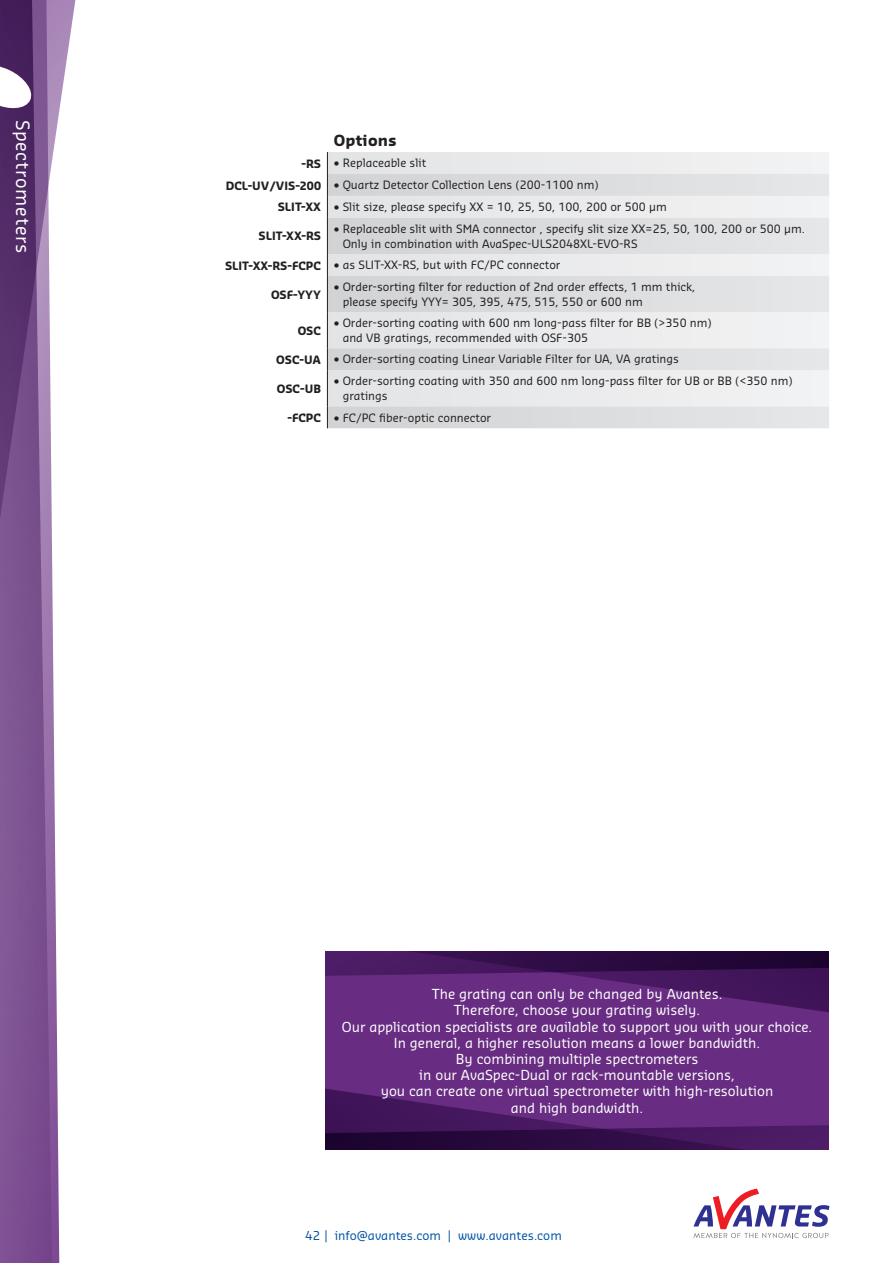
<style>
.page{position:relative;width:893px;height:1263px;background:#fff}
.page>*{position:absolute;margin:0;border:0;box-sizing:border-box;transform-origin:0 0}
.t1{font:18px "Sansa";letter-spacing:.04em;color:#fff}
.Tabel_bovenkop{font:700 15px "Sansa Std";letter-spacing:.02em;color:#231f20}
.Introductie_tussenko{font:13.5px "Sansa Std";color:#fff}
.t2{font:12px "Sansa";color:#0154a6}
.Tabel_brood{font:11.25px/15px "Sansa";color:#231f20}
.Tabel_linker_kolom{font:700 11.25px "Sansa Std";color:#231f20}
</style>
<div class="page">
<svg style="left:0;top:0;width:76px;height:1263px"></svg>
<svg style="left:0;top:63px;width:34px;height:48px"></svg>
<svg style="left:693px;top:1188px;width:136px;height:50px"></svg>
<div style="left:328px;top:152px;width:501px;height:22px;background:#ebebed"></div>
<svg style="left:328px;top:174px;width:501px;height:254px;background:#e2e3e5"></svg>
<svg style="left:327px;top:152px;width:1px;height:66px"></svg>
<hr style="left:327px;top:218px;width:1px;height:36px;background:#231f20">
<svg style="left:327px;top:254px;width:1px;height:22px"></svg>
<hr style="left:327px;top:276px;width:1px;height:36px;background:#231f20">
<hr style="left:327px;top:312px;width:1px;height:36px;background:#231f20">
<svg style="left:327px;top:348px;width:1px;height:22px"></svg>
<hr style="left:327px;top:370px;width:1px;height:36px;background:#231f20">
<svg style="left:327px;top:406px;width:1px;height:22px"></svg>
<div style="left:325px;top:951px;width:504px;height:198px;background:#682d82"></div>
<svg style="left:325px;top:951px;width:504px;height:62px"></svg>
<svg style="left:325px;top:1088px;width:504px;height:61px"></svg>
<h1 class="t1" style="left:34px;top:119px;width:135px;rotate:90deg">Spectrometers</h1>
<p class="Tabel_bovenkop" style="left:334px;top:130px;width:64px">Options</p>
<p class="Tabel_linker_kolom" style="left:302px;top:156px;width:21px">-RS</p>
<p class="Tabel_brood" style="left:334px;top:155px;width:94px">• Replaceable slit</p>
<p class="Tabel_linker_kolom" style="left:226px;top:178px;width:97px">DCL-UV/VIS-200</p>
<p class="Tabel_brood" style="left:334px;top:177px;width:266px">• Quartz Detector Collection Lens (200-1100 nm)</p>
<p class="Tabel_linker_kolom" style="left:278px;top:200px;width:45px">SLIT-XX</p>
<p class="Tabel_brood" style="left:334px;top:199px;width:334px">• Slit size, please specify XX = 10, 25, 50, 100, 200 or 500 µm</p>
<p class="Tabel_linker_kolom" style="left:259px;top:229px;width:64px">SLIT-XX-RS</p>
<p class="Tabel_brood" style="left:343px;top:220px;width:464px;text-indent:-9px">• Replaceable slit with SMA connector , specify slit size XX=25, 50, 100, 200 or 500 µm.<br>Only in combination with AvaSpec-ULS2048XL-EVO-RS</p>
<p class="Tabel_linker_kolom" style="left:225px;top:258px;width:98px">SLIT-XX-RS-FCPC</p>
<p class="Tabel_brood" style="left:334px;top:257px;width:228px">• as SLIT-XX-RS, but with FC/PC connector</p>
<p class="Tabel_linker_kolom" style="left:271px;top:287px;width:52px">OSF-YYY</p>
<p class="Tabel_brood" style="left:343px;top:279px;width:354px;text-indent:-9px">• Order-sorting filter for reduction of 2nd order effects, 1 mm thick, please specify YYY= 305, 395, 475, 515, 550 or 600 nm</p>
<p class="Tabel_linker_kolom" style="left:298px;top:323px;width:25px">OSC</p>
<p class="Tabel_brood" style="left:343px;top:315px;width:370px;text-indent:-9px">• Order-sorting coating with 600 nm long-pass filter for BB (&gt;350 nm) and VB gratings, recommended with OSF-305</p>
<p class="Tabel_linker_kolom" style="left:276px;top:352px;width:46px">OSC-UA</p>
<p class="Tabel_brood" style="left:334px;top:351px;width:347px">• Order-sorting coating Linear Variable Filter for UA, VA gratings</p>
<p class="Tabel_linker_kolom" style="left:277px;top:381px;width:46px">OSC-UB</p>
<p class="Tabel_brood" style="left:343px;top:373px;width:451px;text-indent:-9px">• Order-sorting coating with 350 and 600 nm long-pass filter for UB or BB (&lt;350 nm) gratings</p>
<p class="Tabel_linker_kolom" style="left:287px;top:410px;width:35px">-FCPC</p>
<p class="Tabel_brood" style="left:334px;top:409px;width:159px">• FC/PC fiber-optic connector</p>
<p class="Introductie_tussenko" style="left:432px;top:985px;width:292px">The grating can only be changed by Avantes.</p>
<p class="Introductie_tussenko" style="left:454px;top:1001px;width:248px">Therefore, choose your grating wisely.</p>
<p class="Introductie_tussenko" style="left:342px;top:1018px;width:472px">Our application specialists are available to support you with your choice.</p>
<p class="Introductie_tussenko" style="left:394px;top:1034px;width:368px">In general, a higher resolution means a lower bandwidth.</p>
<p class="Introductie_tussenko" style="left:456px;top:1050px;width:244px">By combining multiple spectrometers</p>
<p class="Introductie_tussenko" style="left:419px;top:1066px;width:317px">in our AvaSpec-Dual or rack-mountable versions,</p>
<p class="Introductie_tussenko" style="left:381px;top:1082px;width:394px">you can create one virtual spectrometer with high-resolution</p>
<p class="Introductie_tussenko" style="left:511px;top:1099px;width:134px">and high bandwidth.</p>
<p class="t2" style="left:305px;top:1227px;width:258px">42 | info@avantes.com | www.avantes.com</p>
</div>
